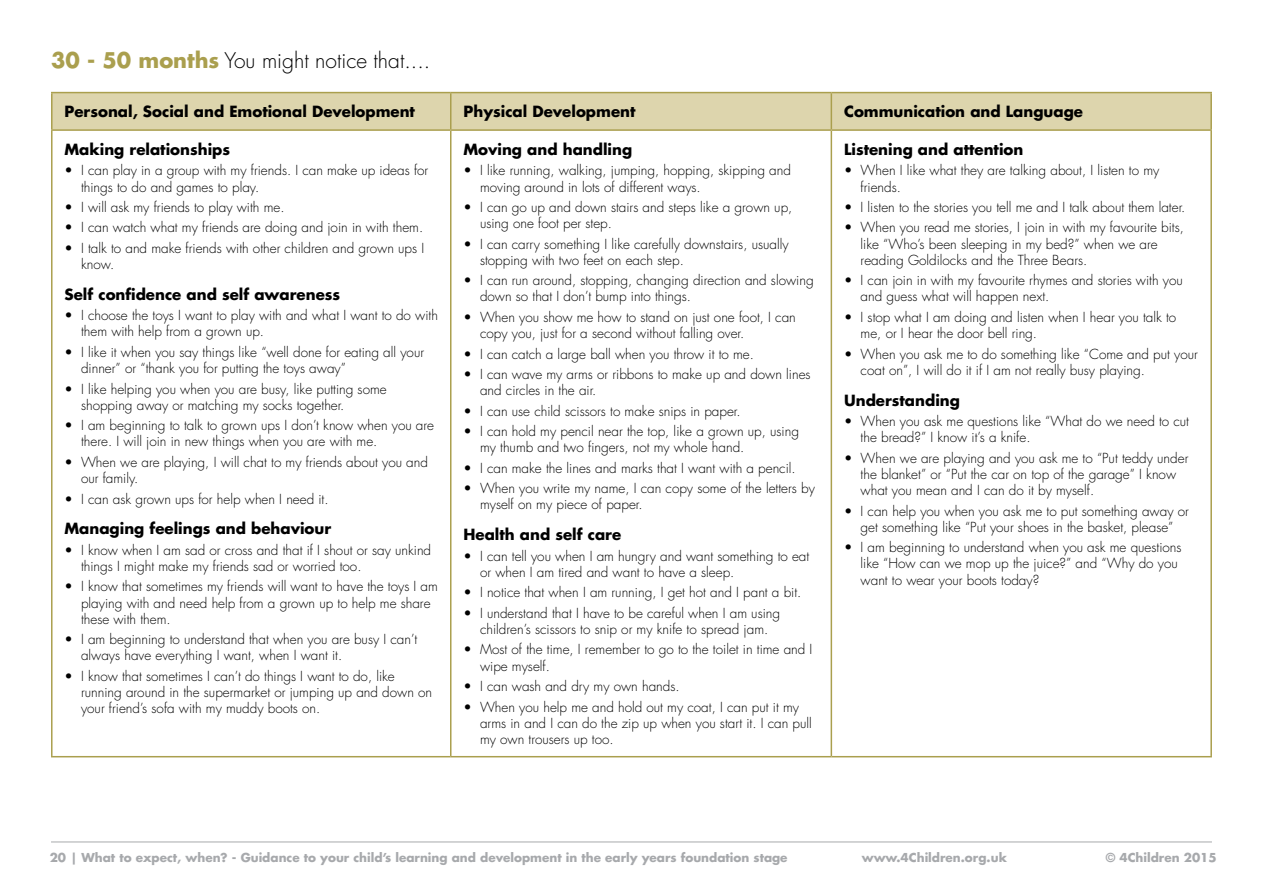
<style>
.page{position:relative;width:1263px;height:893px;background:#fff}
.page>*{position:absolute;margin:0;border:0;box-sizing:border-box;transform-origin:0 0}
.t1{font:300 21px "Futura LT";color:#000}
.t2{font:700 15px "Futura LT";color:#000}
.t3{font:300 13.5px/16.2px "Futura LT";color:#000}
.t4{font:700 12px "Futura LT";color:#a7a9ac}
.s1{font-weight:700;color:#aa9f4e}
</style>
<div class="page">
<hr style="left:51px;top:842px;width:1161px;height:1px;background:#a7a9ac">
<div style="left:53px;top:93px;width:1157px;height:36px;background:#ddd5ad"></div>
<hr style="left:51px;top:92px;width:400px;height:1px;background:#aa9f4e">
<hr style="left:51px;top:93px;width:2px;height:36px;background:#aa9f4e">
<hr style="left:451px;top:92px;width:380px;height:1px;background:#aa9f4e">
<hr style="left:450px;top:93px;width:1px;height:36px;background:#aa9f4e">
<hr style="left:831px;top:92px;width:381px;height:1px;background:#aa9f4e">
<hr style="left:831px;top:93px;width:1px;height:36px;background:#aa9f4e">
<hr style="left:1210px;top:93px;width:2px;height:36px;background:#aa9f4e">
<hr style="left:451px;top:129px;width:380px;height:2px;background:#aa9f4e">
<hr style="left:831px;top:129px;width:381px;height:2px;background:#aa9f4e">
<hr style="left:831px;top:131px;width:1px;height:625px;background:#aa9f4e">
<hr style="left:1210px;top:131px;width:2px;height:625px;background:#aa9f4e">
<hr style="left:451px;top:756px;width:380px;height:1px;background:#aa9f4e">
<hr style="left:831px;top:756px;width:381px;height:1px;background:#aa9f4e">
<hr style="left:51px;top:129px;width:400px;height:2px;background:#aa9f4e">
<hr style="left:51px;top:131px;width:2px;height:625px;background:#aa9f4e">
<hr style="left:450px;top:131px;width:1px;height:625px;background:#aa9f4e">
<hr style="left:51px;top:756px;width:400px;height:1px;background:#aa9f4e">
<h1 class="t1" style="left:51px;top:47px;width:381px"><span class="s1">30 - 50 months</span> You might notice that....</h1>
<p class="t2" style="left:65px;top:102px;width:352px">Personal, Social and Emotional Development</p>
<p class="t2" style="left:463px;top:102px;width:173px">Physical Development</p>
<p class="t2" style="left:844px;top:102px;width:240px">Communication and Language</p>
<p class="t2" style="left:65px;top:139px;width:167px">Making relationships</p>
<p class="t3" style="left:81px;top:163px;width:349px;text-indent:-16px">• I can play in a group with my friends. I can make up ideas for things to do and games to play.</p>
<p class="t3" style="left:65px;top:199px;width:221px">• I will ask my friends to play with me.</p>
<p class="t3" style="left:65px;top:220px;width:360px">• I can watch what my friends are doing and join in with them.</p>
<p class="t3" style="left:81px;top:240px;width:345px;text-indent:-16px">• I talk to and make friends with other children and grown ups I know.</p>
<p class="t2" style="left:65px;top:284px;width:277px">Self confidence and self awareness</p>
<p class="t3" style="left:81px;top:308px;width:358px;text-indent:-16px">• I choose the toys I want to play with and what I want to do with them with help from a grown up.</p>
<p class="t3" style="left:81px;top:344px;width:345px;text-indent:-16px">• I like it when you say things like “well done for eating all your dinner” or “thank you for putting the toys away”</p>
<p class="t3" style="left:81px;top:381px;width:307px;text-indent:-16px">• I like helping you when you are busy, like putting some shopping away or matching my socks together.</p>
<p class="t3" style="left:81px;top:418px;width:355px;text-indent:-16px">• I am beginning to talk to grown ups I don’t know when you are there. I will join in new things when you are with me.</p>
<p class="t3" style="left:81px;top:454px;width:348px;text-indent:-16px">• When we are playing, I will chat to my friends about you and our family.</p>
<p class="t3" style="left:65px;top:491px;width:266px">• I can ask grown ups for help when I need it.</p>
<p class="t2" style="left:65px;top:519px;width:268px">Managing feelings and behaviour</p>
<p class="t3" style="left:81px;top:542px;width:352px;text-indent:-16px">• I know when I am sad or cross and that if I shout or say unkind things I might make my friends sad or worried too.</p>
<p class="t3" style="left:81px;top:579px;width:358px;text-indent:-16px">• I know that sometimes my friends will want to have the toys I am playing with and need help from a grown up to help me share these with them.</p>
<p class="t3" style="left:81px;top:632px;width:338px;text-indent:-16px">• I am beginning to understand that when you are busy I can’t always have everything I want, when I want it.</p>
<p class="t3" style="left:81px;top:668px;width:353px;text-indent:-16px">• I know that sometimes I can’t do things I want to do, like running around in the supermarket or jumping up and down on your friend’s sofa with my muddy boots on.</p>
<p class="t2" style="left:463px;top:139px;width:170px">Moving and handling</p>
<p class="t3" style="left:480px;top:163px;width:312px;text-indent:-16px">• I like running, walking, jumping, hopping, skipping and moving around in lots of different ways.</p>
<p class="t3" style="left:480px;top:199px;width:314px;text-indent:-16px">• I can go up and down stairs and steps like a grown up, using one foot per step.</p>
<p class="t3" style="left:480px;top:236px;width:310px;text-indent:-16px">• I can carry something I like carefully downstairs, usually stopping with two feet on each step.</p>
<p class="t3" style="left:480px;top:273px;width:335px;text-indent:-16px">• I can run around, stopping, changing direction and slowing down so that I don’t bump into things.</p>
<p class="t3" style="left:480px;top:309px;width:317px;text-indent:-16px">• When you show me how to stand on just one foot, I can copy you, just for a second without falling over.</p>
<p class="t3" style="left:463px;top:346px;width:292px">• I can catch a large ball when you throw it to me.</p>
<p class="t3" style="left:480px;top:366px;width:332px;text-indent:-16px">• I can wave my arms or ribbons to make up and down lines and circles in the air.</p>
<p class="t3" style="left:463px;top:403px;width:278px">• I can use child scissors to make snips in paper.</p>
<p class="t3" style="left:480px;top:423px;width:320px;text-indent:-16px">• I can hold my pencil near the top, like a grown up, using my thumb and two fingers, not my whole hand.</p>
<p class="t3" style="left:463px;top:460px;width:334px">• I can make the lines and marks that I want with a pencil.</p>
<p class="t3" style="left:480px;top:481px;width:336px;text-indent:-16px">• When you write my name, I can copy some of the letters by myself on my piece of paper.</p>
<p class="t2" style="left:463px;top:525px;width:159px">Health and self care</p>
<p class="t3" style="left:480px;top:548px;width:331px;text-indent:-16px">• I can tell you when I am hungry and want something to eat or when I am tired and want to have a sleep.</p>
<p class="t3" style="left:463px;top:585px;width:339px">• I notice that when I am running, I get hot and I pant a bit.</p>
<p class="t3" style="left:463px;top:605px;width:318px;text-align:center">• I understand that I have to be careful when I am using children’s scissors to snip or my knife to spread jam.</p>
<p class="t3" style="left:480px;top:642px;width:334px;text-indent:-16px">• Most of the time, I remember to go to the toilet in time and I wipe myself.</p>
<p class="t3" style="left:463px;top:678px;width:218px">• I can wash and dry my own hands.</p>
<p class="t3" style="left:480px;top:699px;width:333px;text-indent:-16px">• When you help me and hold out my coat, I can put it my arms in and I can do the zip up when you start it. I can pull my own trousers up too.</p>
<p class="t2" style="left:844px;top:139px;width:181px">Listening and attention</p>
<p class="t3" style="left:861px;top:163px;width:300px;text-indent:-16px">• When I like what they are talking about, I listen to my friends.</p>
<p class="t3" style="left:844px;top:199px;width:343px">• I listen to the stories you tell me and I talk about them later.</p>
<p class="t3" style="left:861px;top:220px;width:325px;text-indent:-16px">• When you read me stories, I join in with my favourite bits, like “Who’s been sleeping in my bed?” when we are reading Goldilocks and the Three Bears.</p>
<p class="t3" style="left:861px;top:273px;width:324px;text-indent:-16px">• I can join in with my favourite rhymes and stories with you and guess what will happen next.</p>
<p class="t3" style="left:861px;top:309px;width:317px;text-indent:-16px">• I stop what I am doing and listen when I hear you talk to me, or I hear the door bell ring.</p>
<p class="t3" style="left:861px;top:346px;width:339px;text-indent:-16px">• When you ask me to do something like “Come and put your coat on”, I will do it if I am not really busy playing.</p>
<p class="t2" style="left:844px;top:390px;width:117px">Understanding</p>
<p class="t3" style="left:861px;top:413px;width:330px;text-indent:-16px">• When you ask me questions like “What do we need to cut the bread?” I know it’s a knife.</p>
<p class="t3" style="left:861px;top:450px;width:329px;text-indent:-16px">• When we are playing and you ask me to “Put teddy under the blanket” or “Put the car on top of the garage” I know what you mean and I can do it by myself.</p>
<p class="t3" style="left:844px;top:503px;width:346px;text-align:center">• I can help you when you ask me to put something away or get something like “Put your shoes in the basket, please”</p>
<p class="t3" style="left:861px;top:540px;width:322px;text-indent:-16px">• I am beginning to understand when you ask me questions like “How can we mop up the juice?” and “Why do you want to wear your boots today?</p>
<p class="t4" style="left:50px;top:850px;width:739px">20 | What to expect, when? - Guidance to your child’s learning and development in the early years foundation stage</p>
<p class="t4" style="left:862px;top:850px;width:147px">www.4Children.org.uk</p>
<p class="t4" style="left:1106px;top:850px;width:113px">© 4Children 2015</p>
</div>
